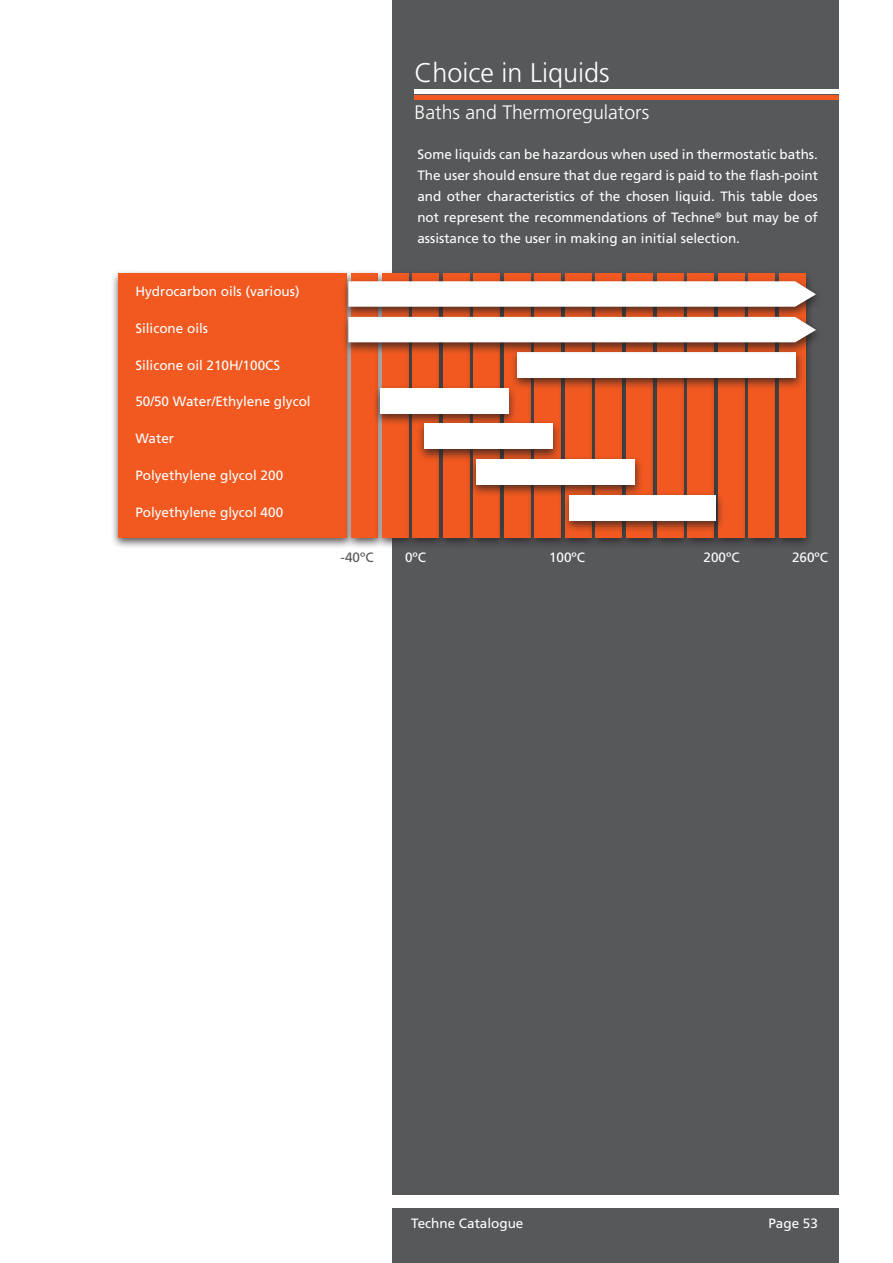
<style>
.page{position:relative;width:893px;height:1263px;background:#fff}
.page>*{position:absolute;margin:0;border:0;box-sizing:border-box;transform-origin:0 0}
.t1{font:300 27px "Frutiger";color:#fff}
.t2{font:300 19.5px "Frutiger";color:#fff}
.t3{font:13.5px/21px "Frutiger";color:#fff;text-align:justify}
.t4{font:13.5px "Frutiger";color:#57585a}
</style>
<div class="page">
<div style="left:392px;top:1209px;width:447px;height:54px;background:#57585a"></div>
<div style="left:392px;top:0;width:447px;height:1194px;background:#57585a"></div>
<hr style="left:415px;top:89px;width:424px;height:4px;background:#fff">
<hr style="left:415px;top:96px;width:424px;height:4px;background:#f15921">
<div style="left:110px;top:269px;width:246px;height:281px;background:#231f20;opacity:.75"></div>
<div style="left:118px;top:273px;width:229px;height:264px;background:#f15921"></div>
<div style="left:344px;top:269px;width:42px;height:281px;background:#231f20;opacity:.75"></div>
<div style="left:351px;top:273px;width:27px;height:264px;background:#f15921"></div>
<div style="left:374px;top:269px;width:43px;height:281px;background:#231f20;opacity:.75"></div>
<div style="left:382px;top:273px;width:26px;height:264px;background:#f15921"></div>
<div style="left:405px;top:269px;width:43px;height:281px;background:#231f20;opacity:.75"></div>
<div style="left:412px;top:273px;width:27px;height:264px;background:#f15921"></div>
<div style="left:436px;top:269px;width:42px;height:281px;background:#231f20;opacity:.75"></div>
<div style="left:443px;top:273px;width:26px;height:264px;background:#f15921"></div>
<div style="left:466px;top:269px;width:43px;height:281px;background:#231f20;opacity:.75"></div>
<div style="left:474px;top:273px;width:26px;height:264px;background:#f15921"></div>
<div style="left:497px;top:269px;width:42px;height:281px;background:#231f20;opacity:.75"></div>
<div style="left:504px;top:273px;width:26px;height:264px;background:#f15921"></div>
<div style="left:527px;top:269px;width:43px;height:281px;background:#231f20;opacity:.75"></div>
<div style="left:535px;top:273px;width:26px;height:264px;background:#f15921"></div>
<div style="left:558px;top:269px;width:42px;height:281px;background:#231f20;opacity:.75"></div>
<div style="left:565px;top:273px;width:26px;height:264px;background:#f15921"></div>
<div style="left:588px;top:269px;width:43px;height:281px;background:#231f20;opacity:.75"></div>
<div style="left:596px;top:273px;width:26px;height:264px;background:#f15921"></div>
<div style="left:619px;top:269px;width:43px;height:281px;background:#231f20;opacity:.75"></div>
<div style="left:626px;top:273px;width:27px;height:264px;background:#f15921"></div>
<div style="left:649px;top:269px;width:43px;height:281px;background:#231f20;opacity:.75"></div>
<div style="left:657px;top:273px;width:26px;height:264px;background:#f15921"></div>
<div style="left:680px;top:269px;width:43px;height:281px;background:#231f20;opacity:.75"></div>
<div style="left:688px;top:273px;width:26px;height:264px;background:#f15921"></div>
<div style="left:711px;top:269px;width:42px;height:281px;background:#231f20;opacity:.75"></div>
<div style="left:718px;top:273px;width:26px;height:264px;background:#f15921"></div>
<div style="left:741px;top:269px;width:43px;height:281px;background:#231f20;opacity:.75"></div>
<div style="left:749px;top:273px;width:26px;height:264px;background:#f15921"></div>
<div style="left:772px;top:269px;width:42px;height:281px;background:#231f20;opacity:.75"></div>
<div style="left:779px;top:273px;width:26px;height:264px;background:#f15921"></div>
<div style="left:341px;top:277px;width:483px;height:42px;background:#231f20;opacity:.75"></div>
<svg style="left:348px;top:281px;width:468px;height:26px;background:#f9f6f6"></svg>
<div style="left:510px;top:348px;width:295px;height:43px;background:#231f20;opacity:.75"></div>
<div style="left:517px;top:352px;width:279px;height:26px;background:#fff"></div>
<div style="left:372px;top:384px;width:145px;height:42px;background:#231f20;opacity:.75"></div>
<div style="left:380px;top:388px;width:129px;height:26px;background:#fff"></div>
<div style="left:416px;top:420px;width:146px;height:42px;background:#231f20;opacity:.75"></div>
<div style="left:424px;top:424px;width:129px;height:25px;background:#fff"></div>
<div style="left:468px;top:455px;width:175px;height:42px;background:#231f20;opacity:.75"></div>
<div style="left:476px;top:459px;width:158px;height:26px;background:#fff"></div>
<div style="left:562px;top:491px;width:163px;height:42px;background:#231f20;opacity:.75"></div>
<div style="left:570px;top:495px;width:146px;height:25px;background:#fff"></div>
<div style="left:341px;top:313px;width:483px;height:42px;background:#231f20;opacity:.75"></div>
<div style="left:348px;top:317px;width:468px;height:25px;background:#fff"></div>
<p class="t3" style="left:135px;top:281px;width:166px">Hydrocarbon oils (various)</p>
<p class="t3" style="left:135px;top:317px;width:74px">Silicone oils</p>
<p class="t3" style="left:135px;top:354px;width:146px">Silicone oil 210H/100CS</p>
<p class="t3" style="left:135px;top:391px;width:177px">50/50 Water/Ethylene glycol</p>
<p class="t3" style="left:135px;top:428px;width:40px">Water</p>
<p class="t3" style="left:135px;top:464px;width:149px">Polyethylene glycol 200</p>
<p class="t3" style="left:135px;top:501px;width:149px">Polyethylene glycol 400</p>
<h1 class="t1" style="left:415px;top:57px;width:197px">Choice in Liquids</h1>
<h2 class="t2" style="left:415px;top:101px;width:236px">Baths and Thermoregulators</h2>
<p class="t3" style="left:417px;top:144px;width:402px">Some liquids can be hazardous when used in thermostatic baths.<br>The user should ensure that due regard is paid to the flash-point and other characteristics of the chosen liquid. This table does not represent the recommendations of Techne<sup>®</sup> but may be of assistance to the user in making an initial selection.</p>
<p class="t4" style="left:341px;top:549px;width:35px">-40ºC</p>
<p class="t3" style="left:405px;top:547px;width:23px">0ºC</p>
<p class="t3" style="left:549px;top:547px;width:38px">100ºC</p>
<p class="t3" style="left:704px;top:547px;width:38px">200ºC</p>
<p class="t3" style="left:792px;top:547px;width:38px">260ºC</p>
<p class="t3" style="left:411px;top:1213px;width:114px">Techne Catalogue</p>
<p class="t3" style="left:768px;top:1213px;width:51px">Page 53</p>
</div>
